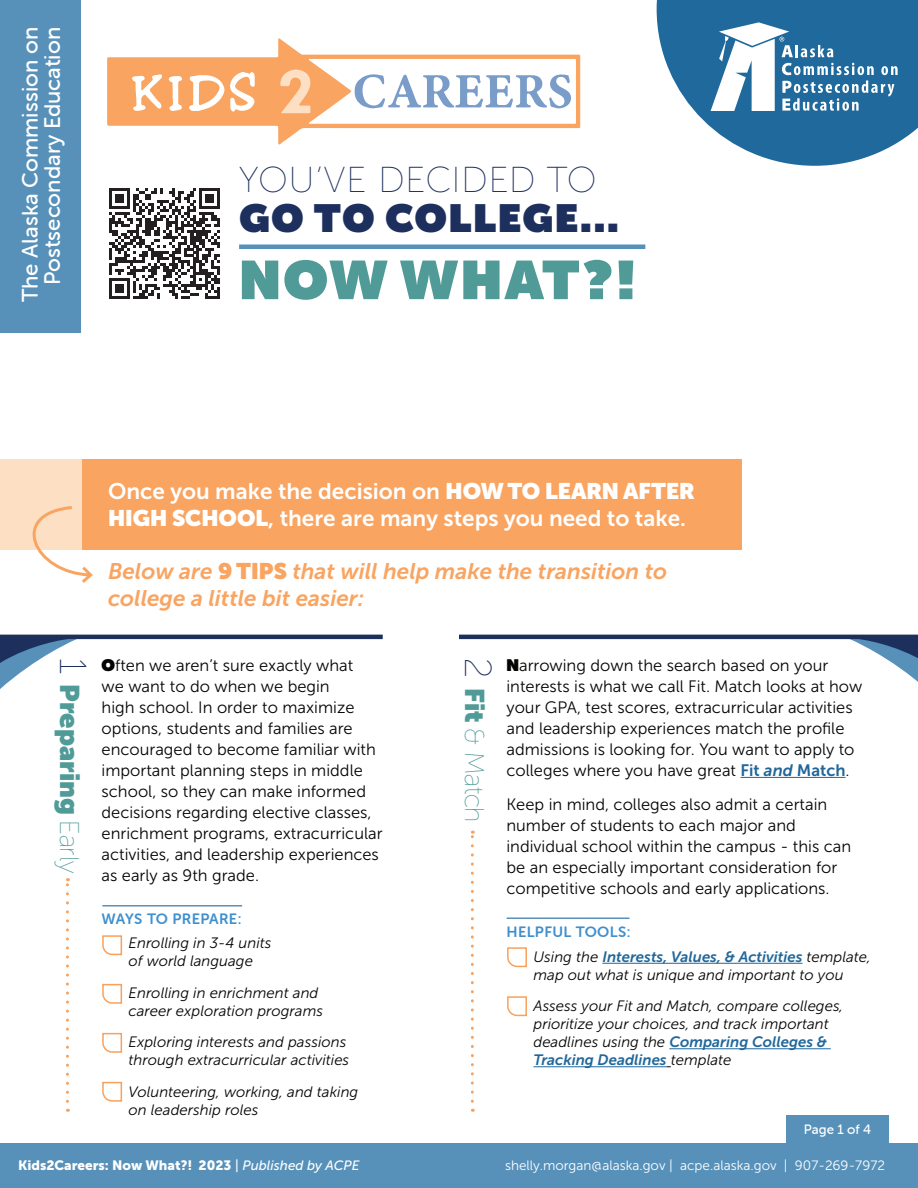
<style>
.page{position:relative;width:918px;height:1188px;background:#fff}
.page>*{position:absolute;margin:0;border:0;box-sizing:border-box;transform-origin:0 0}
.t1{font:900 54px "Museo Sans Display";letter-spacing:.05em;color:#509b98}
.t2{font:900 39px "Museo Sans Display";letter-spacing:.05em;color:#1d2f5d}
.t3{font:300 36px "Museo Sans Display";letter-spacing:.05em;color:#1d2f5d}
.t4{font:900 27px "Museo Sans Display";color:#509b98}
.t5{font:300 27px "Museo Sans Display";letter-spacing:-.005em;color:#509b98}
.t6{font:22.5px/27px "Museo Sans 700";color:#fff}
.t7{font:italic 22.5px/27px "Museo Sans 700";color:#f9a460}
.t8{font:22.5px/22.5px "Museo Sans Rounded 500";color:#fff;text-align:right}
.t9{font:16.5px/21px "Museo Sans 300";color:#040503}
.t10{font:italic 15px/18px "Museo Sans 300";color:#040503}
.t11{font:italic 15px/18px "Museo Sans 700";color:#21689b}
.t12{font:15px "Museo Sans Rounded 700";letter-spacing:.025em;color:#3f8fcd}
.t13{font:13.5px "Museo Sans 300";color:#fff}
.t14{font:13.5px "Museo Sans 900";color:#fff}
.t15{font:13.5px "Museo Sans Rounded 500";color:#fff}
.s1{font-family:"Museo Sans Display";font-weight:900}
.s2{font-family:"Museo Sans Display";font-weight:900;font-style:normal}
.s3{font-weight:300;font-size:37.5px;color:#1d2f5d}
.s4{font-weight:300}
.s5{font-family:"Museo Sans 700";color:#20669a}
.s6{font-family:"Museo Sans 700";font-style:italic;color:#20669a}
.s7{font-size:37.5px;color:#1d2f5d}
.s8{font-weight:900}
.s9{font-family:"Museo Sans 300";color:#040503}
.s10{font-family:"Museo Sans 500";font-style:italic}
</style>
<div class="page">
<div style="left:786px;top:1116px;width:103px;height:30px;background:#5791ba"></div>
<div style="left:0;top:0;width:81px;height:332px;background:#5791ba"></div>
<div style="left:0;top:1143px;width:918px;height:45px;background:#5791ba"></div>
<svg style="left:107px;top:38px;width:474px;height:107px"></svg>
<svg style="left:354px;top:74px;width:218px;height:35px"></svg>
<svg style="left:199px;top:80px;width:21px;height:25px"></svg>
<svg style="left:657px;top:0;width:261px;height:166px"></svg>
<div style="left:0;top:459px;width:84px;height:91px;background:#fddfc4"></div>
<div style="left:82px;top:459px;width:659px;height:91px;background:#f9a460"></div>
<svg style="left:32px;top:506px;width:61px;height:77px"></svg>
<svg style="left:0;top:634px;width:82px;height:55px"></svg>
<hr style="left:0;top:635px;width:383px;height:4px;background:#1d2f5d">
<svg style="left:844px;top:634px;width:74px;height:143px"></svg>
<hr style="left:459px;top:635px;width:459px;height:4px;background:#1d2f5d">
<div style="left:239px;top:244px;width:406px;height:5px;background:#5791ba"></div>
<svg style="left:102px;top:983px;width:21px;height:21px"></svg>
<svg style="left:102px;top:935px;width:21px;height:21px"></svg>
<svg style="left:102px;top:1032px;width:21px;height:21px"></svg>
<svg style="left:102px;top:1081px;width:21px;height:21px"></svg>
<svg style="left:66px;top:878px;width:3px;height:223px"></svg>
<hr style="left:741px;top:777px;width:105px;height:1px;background:#20669a">
<hr style="left:602px;top:963px;width:201px;height:1px;background:#21689b">
<hr style="left:669px;top:1048px;width:162px;height:1px;background:#21689b">
<hr style="left:533px;top:1066px;width:134px;height:1px;background:#21689b">
<svg style="left:507px;top:947px;width:20px;height:21px"></svg>
<svg style="left:507px;top:996px;width:20px;height:21px"></svg>
<svg style="left:471px;top:831px;width:3px;height:270px"></svg>
<hr style="left:507px;top:917px;width:123px;height:2px;background:#5892bb">
<hr style="left:102px;top:905px;width:140px;height:2px;background:#5892bb">
<svg style="left:109px;top:188px;width:111px;height:111px"></svg>
<h3 class="t8" style="left:19px;top:302px;width:277px;rotate:-90deg">The Alaska Commission on<br>Postsecondary Education</h3>
<h3 class="t3" style="left:239px;top:160px;width:358px">YOU’VE DECIDED TO</h3>
<h2 class="t2" style="left:239px;top:195px;width:381px">GO TO COLLEGE...</h2>
<h1 class="t1" style="left:239px;top:248px;width:398px">NOW WHAT?!</h1>
<h3 class="t6" style="left:108px;top:478px;width:588px">Once you make the decision on <span class="s1">HOW TO LEARN AFTER<br>HIGH SCHOOL</span>, there are many steps you need to take.</h3>
<h3 class="t7" style="left:108px;top:558px;width:561px">Below are <span class="s2">9 TIPS</span> that will help make the transition to college a little bit easier:</h3>
<p class="t9" style="left:102px;top:655px;width:282px"><span class="s1">O</span>ften we aren’t sure exactly what<br>we want to do when we begin<br>high school. In order to maximize options, students and families are encouraged to become familiar with important planning steps in middle school, so they can make informed decisions regarding elective classes, enrichment programs, extracurricular activities, and leadership experiences as early as 9th grade.</p>
<p class="t12" style="left:102px;top:910px;width:141px">WAYS TO PREPARE:</p>
<p class="t10" style="left:129px;top:934px;width:144px">Enrolling in 3-4 units of world language</p>
<p class="t10" style="left:129px;top:984px;width:196px">Enrolling in enrichment and career exploration programs</p>
<p class="t10" style="left:129px;top:1033px;width:222px">Exploring interests and passions through extracurricular activities</p>
<p class="t10" style="left:129px;top:1083px;width:231px">Volunteering, working, and taking on leadership roles</p>
<h3 class="t4" style="left:85px;top:658px;width:216px;rotate:90deg"><span class="s3">1</span> Preparing <span class="s4">Early</span></h3>
<p class="t9" style="left:506px;top:655px;width:357px"><span class="s1">N</span>arrowing down the search based on your interests is what we call Fit. Match looks at how your GPA, test scores, extracurricular activities and leadership experiences match the profile admissions is looking for. You want to apply to colleges where you have great <span class="s5">Fit</span> <span class="s6">and</span> <span class="s5">Match</span>.</p>
<h3 class="t5" style="left:489px;top:658px;width:166px;rotate:90deg"><span class="s7">2</span> <span class="s8">Fit</span> &amp; Match</h3>
<p class="t9" style="left:506px;top:794px;width:346px">Keep in mind, colleges also admit a certain number of students to each major and individual school within the campus - this can be an especially important consideration for competitive schools and early applications.</p>
<p class="t12" style="left:506px;top:923px;width:125px">HELPFUL TOOLS:</p>
<p class="t11" style="left:533px;top:948px;width:339px"><span class="s9">Using the</span> Interests, Values, &amp; Activities <span class="s9">template,</span></p>
<p class="t10" style="left:533px;top:959px;width:312px;line-height:31.5px">map out what is unique and important to you<br>Assess your Fit and Match, compare colleges,</p>
<p class="t10" style="left:533px;top:1015px;width:297px">prioritize your choices, and track important</p>
<p class="t11" style="left:533px;top:1033px;width:295px"><span class="s9">deadlines using the</span> Comparing Colleges &amp;<br>Tracking Deadlines <span class="s9">template</span></p>
<p class="t15" style="left:804px;top:1122px;width:69px">Page 1 of 4</p>
<p class="t14" style="left:18px;top:1158px;width:343px">Kids2Careers: Now What?! 2023 <span class="s10">| Published by ACPE</span></p>
<p class="t13" style="left:505px;top:1159px;width:381px">shelly.morgan@alaska.gov | acpe.alaska.gov | 907-269-7972</p>
</div>
